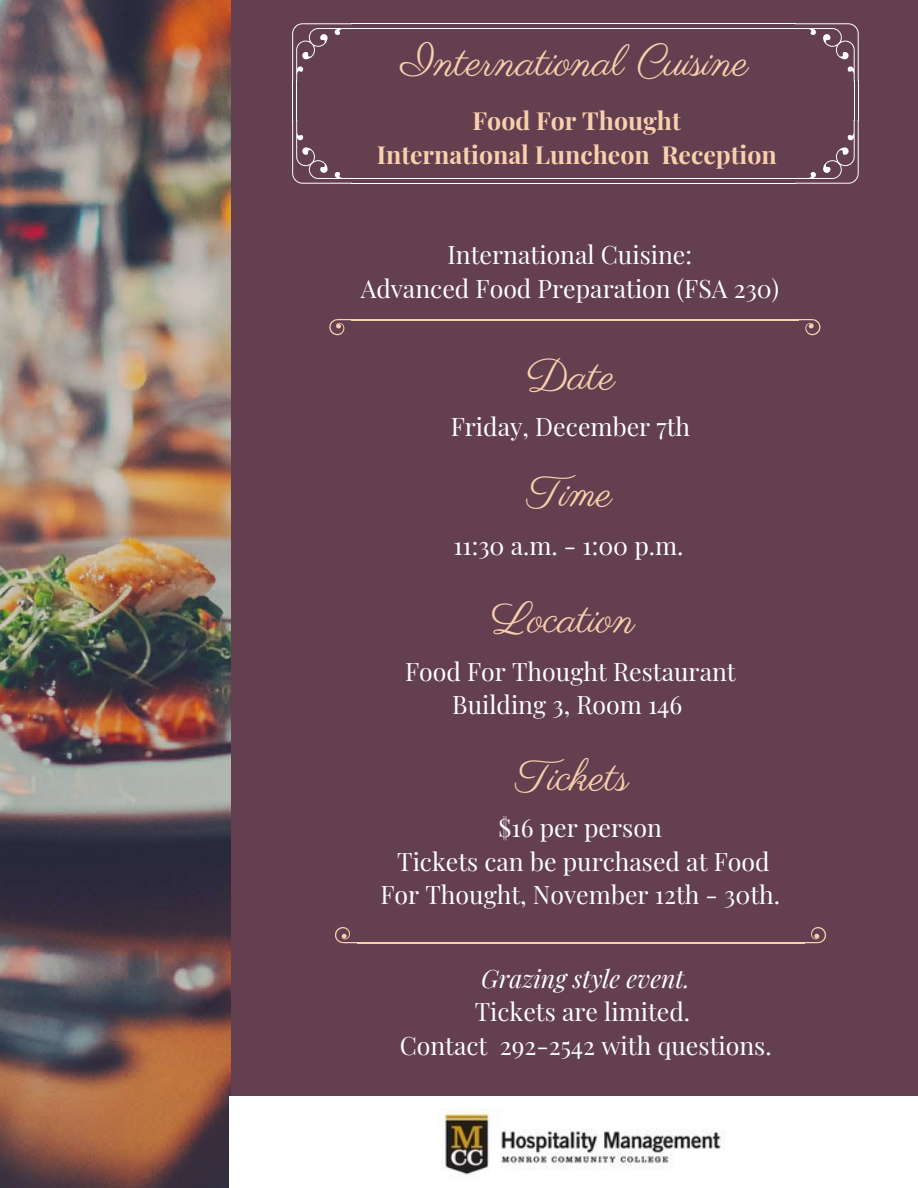
<style>
.page{position:relative;width:918px;height:1188px;background:#633f4f}
.page>*{position:absolute;margin:0;border:0;box-sizing:border-box;transform-origin:0 0}
.t1{font:43.65px "Parisienne";color:#f7d0ad}
.t2{font:24.9px/33.8px "Playfair Display";color:#fff;text-align:center}
.t3{font:700 24.9px/33.8px "Playfair Display";color:#f7d0ad;text-align:center}
.t4{font:italic 24.9px "Playfair Display";color:#fff}
</style>
<div class="page">
<img style="left:0;top:0;width:231px;height:1188px">
<svg style="left:292px;top:23px;width:60px;height:58px"></svg>
<hr style="left:296px;top:81px;width:1px;height:40px;background:#fff">
<hr style="left:292px;top:81px;width:1px;height:40px;background:#fff">
<svg style="left:292px;top:120px;width:60px;height:64px"></svg>
<hr style="left:351px;top:178px;width:445px;height:1px;background:#fff">
<hr style="left:351px;top:183px;width:445px;height:1px;background:#fff">
<svg style="left:795px;top:120px;width:64px;height:64px"></svg>
<hr style="left:854px;top:81px;width:1px;height:40px;background:#fff">
<hr style="left:858px;top:81px;width:1px;height:40px;background:#fff">
<svg style="left:795px;top:23px;width:64px;height:58px"></svg>
<hr style="left:351px;top:28px;width:445px;height:1px;background:#fff">
<hr style="left:351px;top:23px;width:445px;height:1px;background:#fff">
<hr style="left:351px;top:319px;width:448px;height:1px;background:#f7d0ad">
<svg style="left:329px;top:319px;width:22px;height:16px"></svg>
<svg style="left:798px;top:319px;width:22px;height:16px"></svg>
<hr style="left:357px;top:942px;width:448px;height:1px;background:#f7d0ad">
<svg style="left:805px;top:927px;width:21px;height:16px"></svg>
<svg style="left:335px;top:927px;width:22px;height:16px"></svg>
<div style="left:230px;top:1096px;width:688px;height:92px;background:#fff"></div>
<img style="left:440px;top:1108px;width:286px;height:67px">
<h1 class="t1" style="left:401px;top:35px;width:349px">International Cuisine</h1>
<p class="t3" style="left:377px;top:103px;width:402px">Food For Thought<br>International Luncheon Reception</p>
<p class="t2" style="left:361px;top:237px;width:420px">International Cuisine:<br>Advanced Food Preparation (FSA 230)</p>
<h1 class="t1" style="left:526px;top:349px;width:90px">Date</h1>
<p class="t2" style="left:451px;top:409px;width:241px">Friday, December 7th</p>
<h1 class="t1" style="left:527px;top:466px;width:87px">Time</h1>
<p class="t2" style="left:453px;top:527px;width:232px">11:30 a.m. - 1:00 p.m.</p>
<h1 class="t1" style="left:492px;top:592px;width:145px">Location</h1>
<p class="t2" style="left:405px;top:653px;width:332px">Food For Thought Restaurant<br>Building 3, Room 146</p>
<h1 class="t1" style="left:516px;top:750px;width:115px">Tickets</h1>
<p class="t2" style="left:380px;top:810px;width:401px">$16 per person<br>Tickets can be purchased at Food<br>For Thought, November 12th - 30th.</p>
<p class="t4" style="left:481px;top:961px;width:210px">Grazing style event.</p>
<p class="t2" style="left:400px;top:994px;width:373px">Tickets are limited.<br>Contact 292-2542 with questions.</p>
</div>
